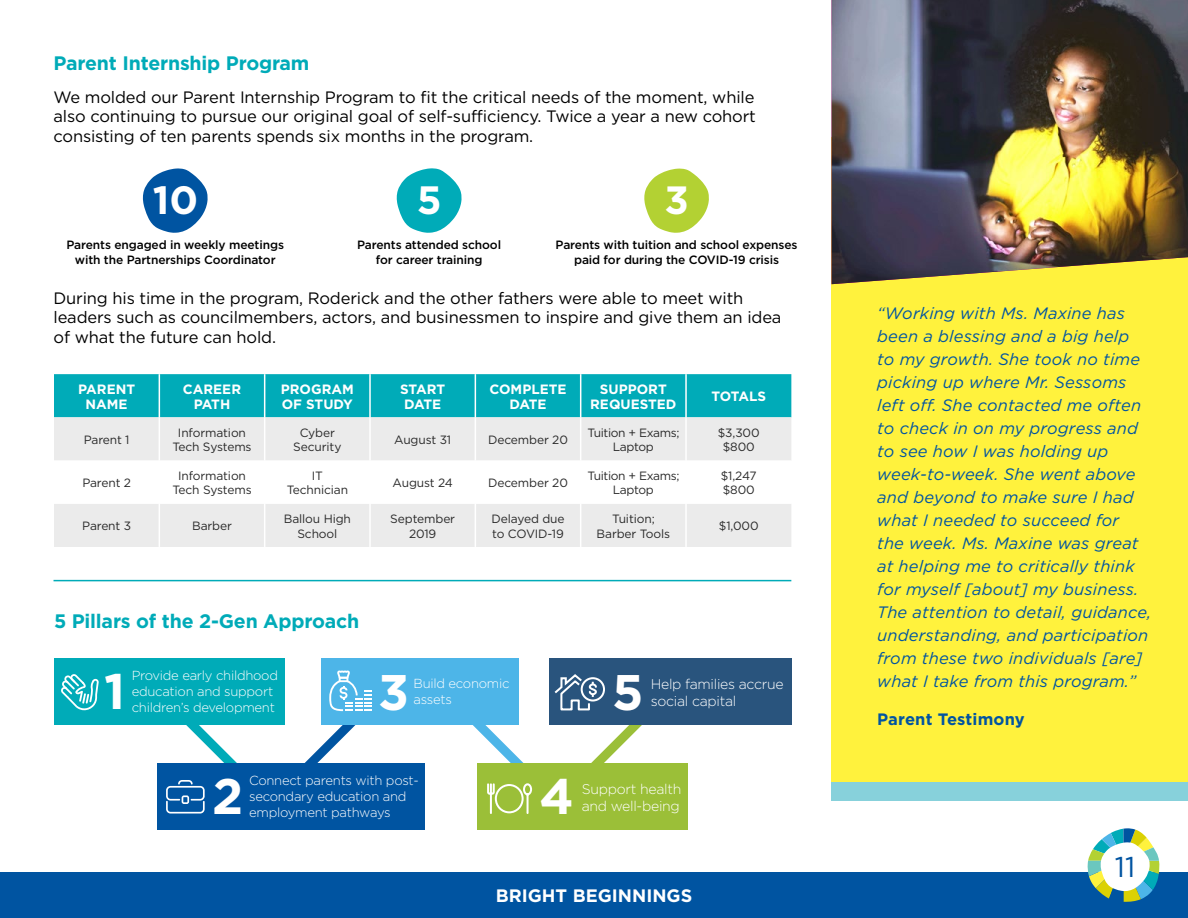
<style>
.page{position:relative;width:1188px;height:918px;background:#fff}
.page>*{position:absolute;margin:0;border:0;box-sizing:border-box;transform-origin:0 0}
.t1{font:700 49.95px "Gotham HTF";color:#fff}
.t2{font:700 39.45px "Gotham HTF";color:#fff}
.t3{font:28.65px "Gotham HTF";color:#0054a1}
.t4{font:700 19.5px "Gotham HTF";letter-spacing:-.01em;color:#00abb8}
.t5{font:700 18px "Gotham HTF";color:#fff}
.t6{font:italic 16.5px/23px "Gotham HTF";letter-spacing:.01em;color:#0054a1}
.t7{font:16.5px/19.5px "Gotham HTF";letter-spacing:-.01em;color:#000}
.t8{font:700 16.5px "Gotham HTF";letter-spacing:.01em;color:#0054a1}
.t9{font:300 14.1px/17.1px "Gotham HTF";letter-spacing:-.02em;color:#fff}
.t10{font:700 13.5px/15px "Gotham HTF";color:#fff;text-align:center}
.t11{font:300 13.05px/16px "Gotham HTF";letter-spacing:-.02em;color:#fff}
.t12{font:12px/14.4px "Gotham HTF";letter-spacing:-.01em;color:#292929;text-align:center}
.t13{font:500 12px/15px "Gotham HTF";letter-spacing:-.01em;color:#000;text-align:center}
.t14{font:12px/14.4px "Gotham HTF";letter-spacing:-.03em;color:#292929;text-align:center}
</style>
<div class="page">
<svg style="left:143px;top:168px;width:65px;height:65px"></svg>
<svg style="left:396px;top:168px;width:66px;height:65px"></svg>
<svg style="left:644px;top:168px;width:65px;height:65px"></svg>
<div style="left:832px;top:138px;width:356px;height:654px;background:#fff23d"></div>
<img style="left:832px;top:0;width:356px;height:284px">
<div style="left:832px;top:782px;width:356px;height:19px;background:#87d1db"></div>
<div style="left:0;top:872px;width:1188px;height:46px;background:#0054a1"></div>
<svg style="left:1087px;top:828px;width:73px;height:74px"></svg>
<div style="left:321px;top:659px;width:197px;height:66px;background:#4db5e8"></div>
<svg style="left:282px;top:670px;width:90px;height:93px"></svg>
<div style="left:54px;top:658px;width:230px;height:66px;background:#00abb8"></div>
<svg style="left:61px;top:674px;width:38px;height:36px"></svg>
<div style="left:549px;top:658px;width:242px;height:66px;background:#29547d"></div>
<div style="left:157px;top:763px;width:268px;height:66px;background:#0054a1"></div>
<svg style="left:160px;top:724px;width:100px;height:90px"></svg>
<div style="left:478px;top:763px;width:210px;height:66px;background:#9bbf38"></div>
<svg style="left:473px;top:673px;width:195px;height:142px"></svg>
<div style="left:54px;top:374px;width:737px;height:43px;background:#00abb8"></div>
<div style="left:54px;top:417px;width:737px;height:130px;background:#ebebeb"></div>
<svg style="left:54px;top:461px;width:737px;height:43px"></svg>
<hr style="left:159px;top:374px;width:1px;height:43px;background:#fff">
<hr style="left:264px;top:374px;width:1px;height:43px;background:#fff">
<hr style="left:369px;top:374px;width:2px;height:43px;background:#fff">
<hr style="left:475px;top:374px;width:1px;height:43px;background:#fff">
<hr style="left:580px;top:374px;width:1px;height:43px;background:#fff">
<hr style="left:685px;top:374px;width:2px;height:43px;background:#fff">
<hr style="left:159px;top:417px;width:1px;height:44px;background:#fff">
<hr style="left:264px;top:417px;width:1px;height:44px;background:#fff">
<hr style="left:369px;top:417px;width:2px;height:44px;background:#fff">
<hr style="left:475px;top:417px;width:1px;height:44px;background:#fff">
<hr style="left:580px;top:417px;width:1px;height:44px;background:#fff">
<hr style="left:685px;top:417px;width:2px;height:44px;background:#fff">
<hr style="left:159px;top:461px;width:1px;height:43px;background:#fff">
<hr style="left:264px;top:461px;width:1px;height:43px;background:#fff">
<hr style="left:369px;top:461px;width:2px;height:43px;background:#fff">
<hr style="left:475px;top:461px;width:1px;height:43px;background:#fff">
<hr style="left:580px;top:461px;width:1px;height:43px;background:#fff">
<hr style="left:685px;top:461px;width:2px;height:43px;background:#fff">
<hr style="left:159px;top:504px;width:1px;height:43px;background:#fff">
<hr style="left:264px;top:504px;width:1px;height:43px;background:#fff">
<hr style="left:369px;top:504px;width:2px;height:43px;background:#fff">
<hr style="left:475px;top:504px;width:1px;height:43px;background:#fff">
<hr style="left:580px;top:504px;width:1px;height:43px;background:#fff">
<hr style="left:685px;top:504px;width:2px;height:43px;background:#fff">
<hr style="left:54px;top:580px;width:737px;height:1px;background:#00abb8">
<p class="t4" style="left:54px;top:52px;width:257px">Parent Internship Program</p>
<p class="t7" style="left:54px;top:87px;width:704px;text-align:justify">We molded our Parent Internship Program to fit the critical needs of the moment, while also continuing to pursue our original goal of self-sufficiency. Twice a year a new cohort consisting of ten parents spends six months in the program.</p>
<h2 class="t2" style="left:153px;top:178px;width:47px">10</h2>
<p class="t13" style="left:66px;top:237px;width:219px">Parents engaged in weekly meetings with the Partnerships Coordinator</p>
<p class="t13" style="left:357px;top:237px;width:145px">Parents attended school for career training</p>
<p class="t13" style="left:556px;top:237px;width:244px">Parents with tuition and school expenses paid for during the COVID-19 crisis</p>
<h2 class="t2" style="left:417px;top:178px;width:26px">5</h2>
<h2 class="t2" style="left:664px;top:178px;width:26px">3</h2>
<p class="t7" style="left:54px;top:288px;width:729px">During his time in the program, Roderick and the other fathers were able to meet with leaders such as councilmembers, actors, and businessmen to inspire and give them an idea of what the future can hold.</p>
<p class="t10" style="left:78px;top:381px;width:58px">PARENT<br>NAME</p>
<p class="t10" style="left:183px;top:381px;width:60px">CAREER<br>PATH</p>
<p class="t10" style="left:281px;top:381px;width:74px;text-align:left">PROGRAM<br>OF STUDY</p>
<p class="t10" style="left:400px;top:381px;width:47px;text-align:left">START<br>DATE</p>
<p class="t10" style="left:489px;top:381px;width:79px">COMPLETE<br>DATE</p>
<p class="t10" style="left:590px;top:381px;width:88px">SUPPORT<br>REQUESTED</p>
<p class="t10" style="left:711px;top:389px;width:56px">TOTALS</p>
<p class="t12" style="left:84px;top:432px;width:47px">Parent 1</p>
<p class="t12" style="left:172px;top:425px;width:81px">Information<br>Tech Systems</p>
<p class="t12" style="left:293px;top:425px;width:50px">Cyber<br>Security</p>
<p class="t12" style="left:394px;top:432px;width:59px">August 31</p>
<p class="t12" style="left:488px;top:432px;width:81px">December 20</p>
<p class="t14" style="left:587px;top:425px;width:94px">Tuition + Exams;<br>Laptop</p>
<p class="t12" style="left:718px;top:425px;width:43px">$3,300 $800</p>
<p class="t12" style="left:82px;top:476px;width:50px">Parent 2</p>
<p class="t12" style="left:172px;top:468px;width:81px">Information<br>Tech Systems</p>
<p class="t12" style="left:287px;top:468px;width:63px">IT<br>Technician</p>
<p class="t12" style="left:393px;top:476px;width:62px">August 24</p>
<p class="t12" style="left:488px;top:476px;width:81px">December 20</p>
<p class="t14" style="left:587px;top:468px;width:94px">Tuition + Exams;<br>Laptop</p>
<p class="t12" style="left:721px;top:468px;width:37px;text-align:left">$1,247 $800</p>
<p class="t12" style="left:82px;top:519px;width:50px">Parent 3</p>
<p class="t12" style="left:192px;top:519px;width:41px">Barber</p>
<p class="t12" style="left:284px;top:512px;width:69px">Ballou High<br>School</p>
<p class="t12" style="left:390px;top:512px;width:66px">September<br>2019</p>
<p class="t12" style="left:492px;top:512px;width:75px;text-align:left">Delayed due to COVID-19</p>
<p class="t12" style="left:597px;top:512px;width:75px">Tuition;<br>Barber Tools</p>
<p class="t12" style="left:719px;top:519px;width:41px">$1,000</p>
<p class="t4" style="left:54px;top:609px;width:307px">5 Pillars of the 2-Gen Approach</p>
<h1 class="t1" style="left:104px;top:663px;width:23px">1</h1>
<p class="t11" style="left:132px;top:667px;width:148px">Provide early childhood education and support children’s development</p>
<h1 class="t1" style="left:612px;top:663px;width:33px">5</h1>
<p class="t9" style="left:651px;top:676px;width:135px">Help families accrue social capital</p>
<h1 class="t1" style="left:378px;top:663px;width:33px">3</h1>
<p class="t11" style="left:413px;top:675px;width:98px">Build economic</p>
<p class="t11" style="left:413px;top:691px;width:40px">assets</p>
<h1 class="t1" style="left:212px;top:768px;width:33px">2</h1>
<p class="t11" style="left:249px;top:773px;width:171px">Connect parents with post&shy;secondary education and employment pathways</p>
<h1 class="t1" style="left:540px;top:768px;width:36px">4</h1>
<p class="t9" style="left:582px;top:780px;width:101px">Support health and well-being</p>
<p class="t5" style="left:496px;top:886px;width:198px">BRIGHT BEGINNINGS</p>
<p class="t6" style="left:877px;top:302px;width:276px">“Working with Ms. Maxine has been a blessing and a big help<br>to my growth. She took no time picking up where Mr. Sessoms left off. She contacted me often to check in on my progress and to see how I was holding up week-to-week. She went above and beyond to make sure I had what I needed to succeed for<br>the week. Ms. Maxine was great at helping me to critically think for myself [about] my business.<br>The attention to detail, guidance, understanding, and participation from these two individuals [are] what I take from this program.”</p>
<p class="t8" style="left:877px;top:709px;width:149px">Parent Testimony</p>
<h3 class="t3" style="left:1115px;top:851px;width:22px">11</h3>
</div>
